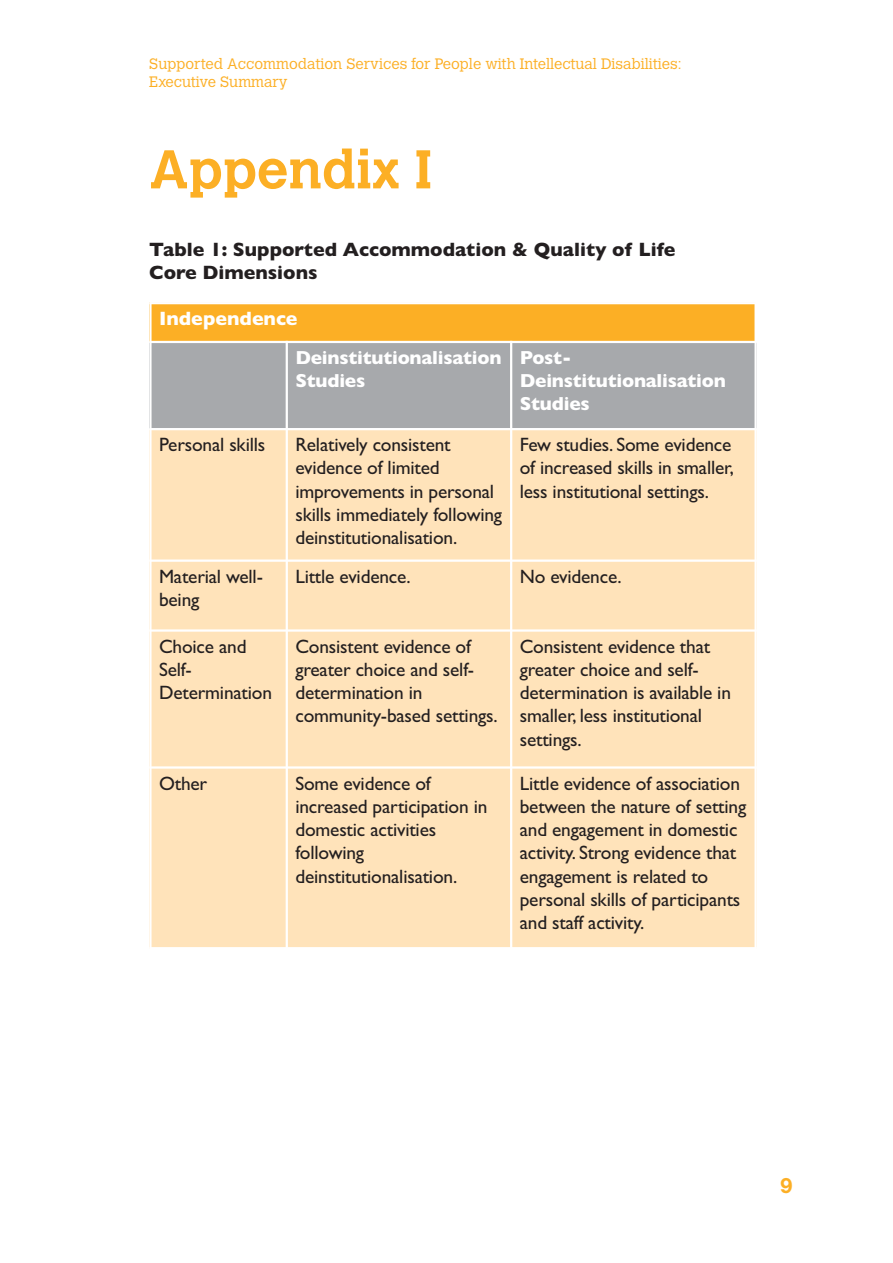
<style>
.page{position:relative;width:893px;height:1263px;background:#fff}
.page>*{position:absolute;margin:0;border:0;box-sizing:border-box;transform-origin:0 0}
.t1{font:700 54px "Calvert";color:#fcaf25}
.t2{font:700 21px "Calvert";color:#fcaf25}
.t3{font:700 19.5px/23.2px "Gill Sans";color:#231f20}
.t4{font:700 19.5px "Gill Sans";color:#fff}
.t5{font:19.35px/23.2px "Gill Sans";letter-spacing:-.01em;color:#231f20}
.t6{font:700 19.05px/23.2px "Gill Sans";letter-spacing:-.01em;color:#fff}
.t7{font:300 15px/18px "Calvert";color:#fcaf25}
</style>
<div class="page">
<div style="left:149px;top:302px;width:607px;height:40px;background:#fcaf25"></div>
<div style="left:149px;top:342px;width:362px;height:87px;background:#a7a9ac"></div>
<div style="left:511px;top:342px;width:246px;height:87px;background:#a7a9ac"></div>
<div style="left:149px;top:429px;width:138px;height:132px;background:#ffe3ba"></div>
<div style="left:287px;top:429px;width:224px;height:132px;background:#ffe3ba"></div>
<div style="left:511px;top:429px;width:246px;height:132px;background:#ffe3ba"></div>
<div style="left:149px;top:561px;width:138px;height:70px;background:#ffe3ba"></div>
<div style="left:287px;top:561px;width:224px;height:70px;background:#ffe3ba"></div>
<div style="left:511px;top:561px;width:246px;height:70px;background:#ffe3ba"></div>
<div style="left:149px;top:631px;width:138px;height:137px;background:#ffe3ba"></div>
<div style="left:287px;top:631px;width:224px;height:137px;background:#ffe3ba"></div>
<div style="left:511px;top:631px;width:246px;height:137px;background:#ffe3ba"></div>
<div style="left:149px;top:768px;width:138px;height:181px;background:#ffe3ba"></div>
<div style="left:287px;top:768px;width:224px;height:181px;background:#ffe3ba"></div>
<div style="left:511px;top:768px;width:246px;height:181px;background:#ffe3ba"></div>
<hr style="left:149px;top:302px;width:3px;height:647px;background:#fff">
<hr style="left:286px;top:341px;width:2px;height:608px;background:#fff">
<hr style="left:510px;top:341px;width:2px;height:608px;background:#fff">
<hr style="left:754px;top:302px;width:3px;height:647px;background:#fff">
<hr style="left:149px;top:302px;width:608px;height:2px;background:#fff">
<hr style="left:149px;top:341px;width:608px;height:2px;background:#fff">
<hr style="left:149px;top:428px;width:608px;height:2px;background:#fff">
<hr style="left:149px;top:560px;width:608px;height:2px;background:#fff">
<hr style="left:149px;top:629px;width:608px;height:3px;background:#fff">
<hr style="left:149px;top:766px;width:608px;height:3px;background:#fff">
<hr style="left:149px;top:947px;width:608px;height:2px;background:#fff">
<p class="t7" style="left:149px;top:56px;width:534px">Supported Accommodation Services for People with Intellectual Disabilities:<br>Executive Summary</p>
<h1 class="t1" style="left:149px;top:149px;width:284px">Appendix I</h1>
<p class="t3" style="left:149px;top:240px;width:528px">Table 1: Supported Accommodation &amp; Quality of Life<br>Core Dimensions</p>
<p class="t4" style="left:159px;top:312px;width:140px">Independence</p>
<p class="t6" style="left:295px;top:348px;width:208px">Deinstitutionalisation<br>Studies</p>
<p class="t6" style="left:520px;top:348px;width:208px">Post-<br>Deinstitutionalisation<br>Studies</p>
<p class="t5" style="left:159px;top:435px;width:108px">Personal skills</p>
<p class="t5" style="left:295px;top:435px;width:208px">Relatively consistent evidence of limited improvements in personal skills immediately following deinstitutionalisation.</p>
<p class="t5" style="left:520px;top:435px;width:216px">Few studies. Some evidence of increased skills in smaller, less institutional settings.</p>
<p class="t5" style="left:159px;top:567px;width:105px">Material well&shy;being</p>
<p class="t5" style="left:295px;top:567px;width:117px">Little evidence.</p>
<p class="t5" style="left:520px;top:567px;width:103px">No evidence.</p>
<p class="t5" style="left:159px;top:637px;width:114px">Choice and<br>Self-<br>Determination</p>
<p class="t5" style="left:295px;top:637px;width:204px">Consistent evidence of greater choice and self&shy;determination in community-based settings.</p>
<p class="t5" style="left:520px;top:637px;width:213px">Consistent evidence that greater choice and self&shy;determination is available in smaller, less institutional settings.</p>
<p class="t5" style="left:159px;top:774px;width:50px">Other</p>
<p class="t5" style="left:295px;top:774px;width:193px">Some evidence of increased participation in domestic activities following deinstitutionalisation.</p>
<p class="t5" style="left:520px;top:774px;width:228px">Little evidence of association between the nature of setting and engagement in domestic activity. Strong evidence that engagement is related to personal skills of participants and staff activity.</p>
<p class="t2" style="left:780px;top:1178px;width:14px">9</p>
</div>
